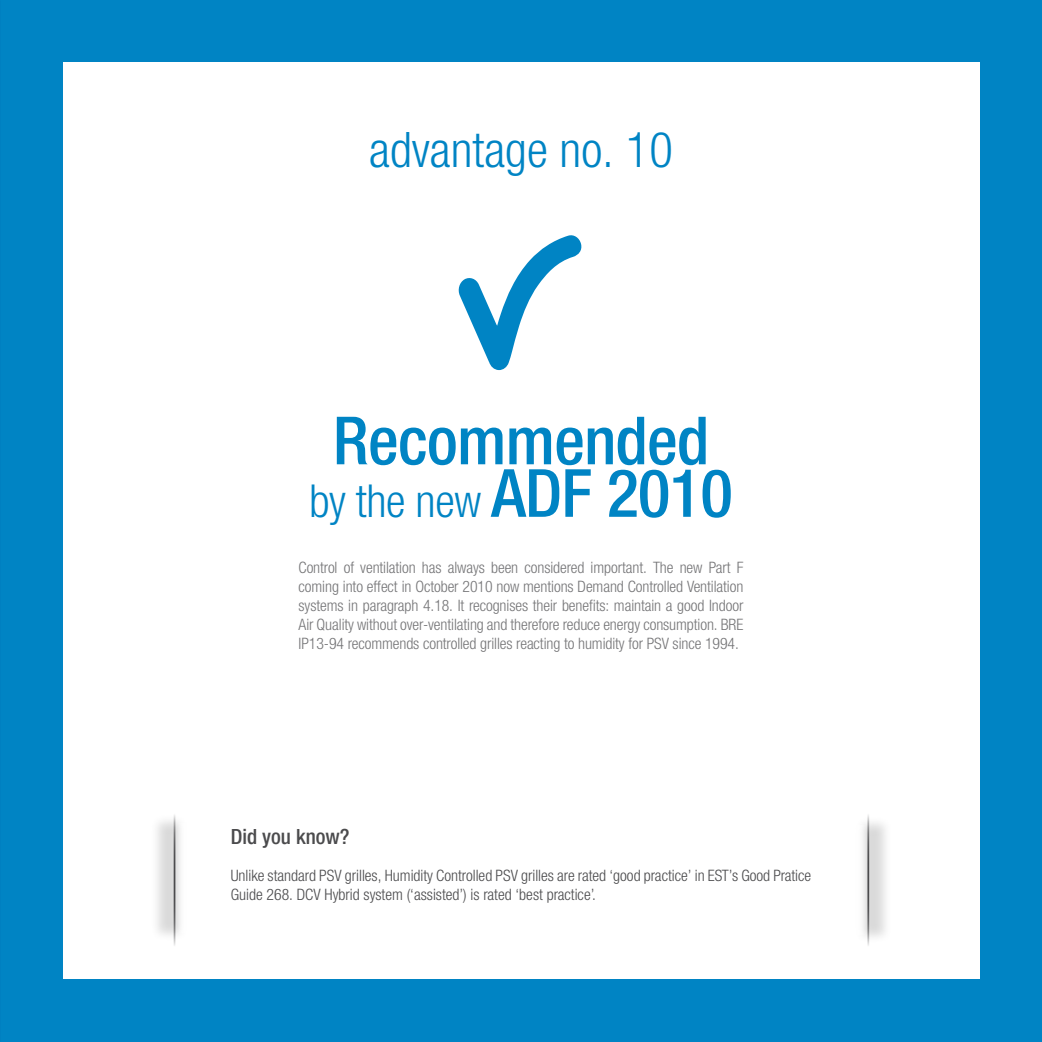
<style>
.page{position:relative;width:1042px;height:1042px;background:#0084c4}
.page>*{position:absolute;margin:0;border:0;box-sizing:border-box;transform-origin:0 0}
.t1{font:500 condensed 66.5px "Helvetica Neue LTW1 G";letter-spacing:-.01em;color:#0084c4}
.t2{font:300 condensed 49px "Helvetica Neue LTW1 G";color:#0084c4}
.t3{font:300 condensed 45.5px "Helvetica Neue LTW1 G";letter-spacing:-.01em;color:#0084c4}
.t4{font:500 condensed 21px "Helvetica Neue LTW1 G";color:#4b4b4d}
.t5{font:300 condensed 15.75px/18.9px "Helvetica Neue LTW1 G";letter-spacing:-.005em;color:#757577;text-align:justify}
.t6{font:300 condensed 15.75px/18.9px "Helvetica Neue LTW1 G";color:#4b4b4d}
.s1{font-weight:500;font-size:66.5px}
</style>
<div class="page">
<div style="left:63px;top:63px;width:916px;height:916px;background:#fff"></div>
<div style="left:150px;top:814px;width:39px;height:128px;background:#000;opacity:.15"></div>
<div style="left:177px;top:823px;width:20px;height:109px;background:#fff"></div>
<hr style="left:174px;top:813px;width:1px;height:134px;background:#4b4b4d">
<div style="left:854px;top:816px;width:39px;height:128px;background:#000;opacity:.15"></div>
<div style="left:846px;top:825px;width:20px;height:110px;background:#fff"></div>
<hr style="left:867px;top:813px;width:2px;height:134px;background:#4b4b4d">
<svg style="left:458px;top:235px;width:124px;height:135px"></svg>
<h2 class="t2" style="left:369px;top:121px;width:305px">advantage no. 10</h2>
<h1 class="t1" style="left:333px;top:400px;width:378px">Recommended</h1>
<h3 class="t3" style="left:309px;top:474px;width:425px">by the new <span class="s1">ADF 2010</span></h3>
<p class="t5" style="left:299px;top:558px;width:446px">Control of ventilation has always been considered important. The new Part F coming into effect in October 2010 now mentions Demand Controlled Ventilation systems in paragraph 4.18. It recognises their benefits: maintain a good Indoor Air Quality without over-ventilating and therefore reduce energy consumption. BRE IP13-94 recommends controlled grilles reacting to humidity for PSV since 1994.</p>
<h3 class="t4" style="left:231px;top:823px;width:120px">Did you know?</h3>
<p class="t6" style="left:231px;top:866px;width:582px">Unlike standard PSV grilles, Humidity Controlled PSV grilles are rated ‘good practice’ in EST’s Good Pratice<br>Guide 268. DCV Hybrid system (‘assisted’) is rated ‘best practice’.</p>
</div>
